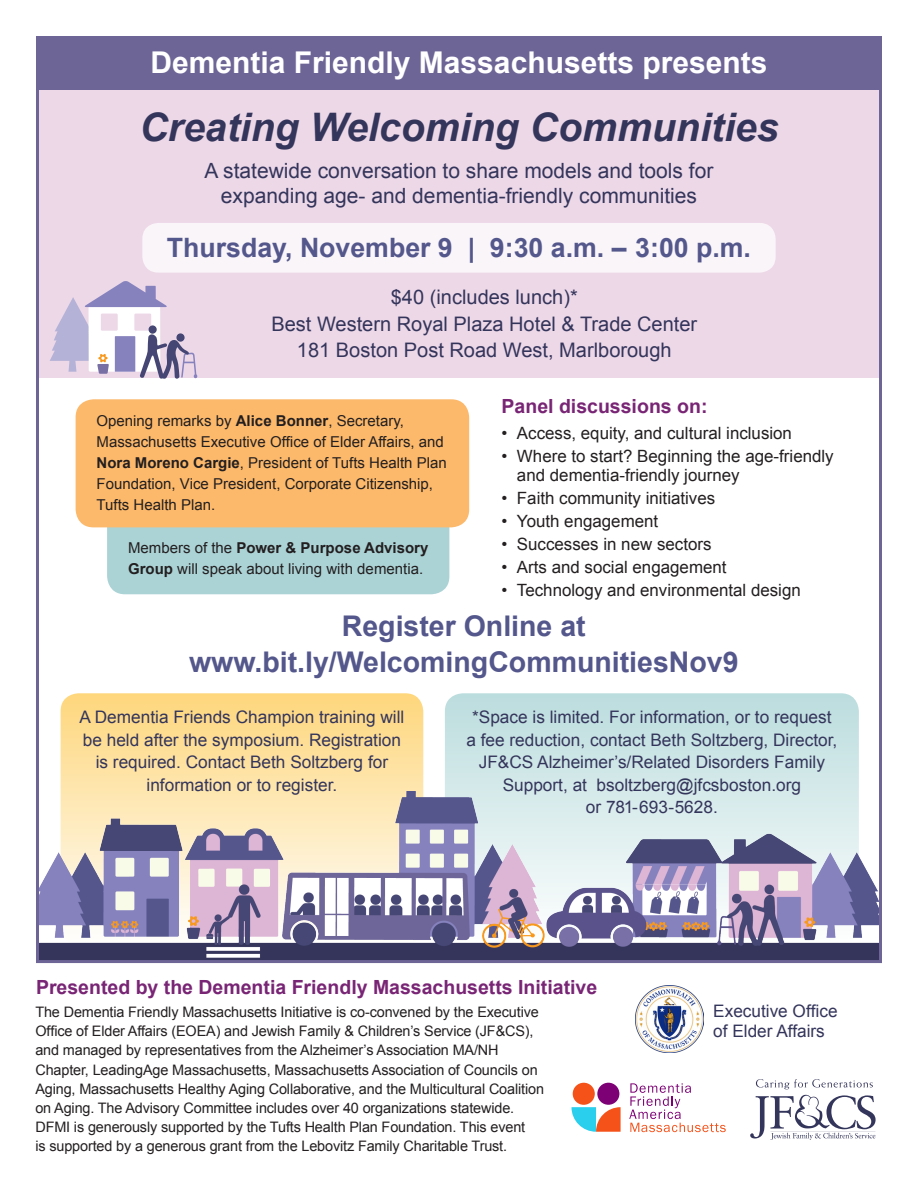
<style>
.page{position:relative;width:918px;height:1188px;background:#fff}
.page>*{position:absolute;margin:0;border:0;box-sizing:border-box;transform-origin:0 0}
.t1{font:italic 700 39.3px "Arial";color:#34355b}
.t2{font:700 30px "Arial";color:#fff}
.t3{font:700 28.5px/36px "Arial";color:#54578b;text-align:center}
.t4{font:700 26.7px "Arial";color:#54578b}
.t5{font:21px/25.2px "Arial";color:#34355b;text-align:center}
.t6{font:20.1px "Arial";color:#34355b}
.t7{font:700 19.5px "Arial";color:#792575}
.t8{font:17.25px/22.5px "Arial";color:#34355b;text-align:center}
.t9{font:16.95px/18.5px "Arial";color:#231f20}
.t10{font:15px/21px "Arial";color:#231f20}
.t11{font:14.4px/19.2px "Arial";letter-spacing:-.01em;color:#231f20}
.s1{font-weight:700}
</style>
<div class="page">
<div style="left:445px;top:693px;width:414px;height:251px;background:#c9e3e4;border-radius:18px"></div>
<svg style="left:61px;top:693px;width:362px;height:251px;background:#fdde95"></svg>
<div style="left:37px;top:36px;width:844px;height:342px;background:#edd8e8"></div>
<img style="left:40px;top:792px;width:838px;height:167px">
<div style="left:107px;top:508px;width:342px;height:86px;background:#abd3d6;border-radius:18px"></div>
<div style="left:76px;top:399px;width:393px;height:128px;background:#fcb96b;border-radius:18px"></div>
<div style="left:36px;top:36px;width:846px;height:54px;background:#6e6597"></div>
<div style="left:142px;top:223px;width:634px;height:50px;background:#faf5f9;border-radius:16px"></div>
<svg style="left:50px;top:281px;width:147px;height:98px"></svg>
<div style="left:176px;top:333px;width:9px;height:9px;background:#454674;border-radius:50%"></div>
<div style="left:148px;top:325px;width:9px;height:9px;background:#454674;border-radius:50%"></div>
<img style="left:636px;top:985px;width:67px;height:68px">
<svg style="left:750px;top:1079px;width:126px;height:61px"></svg>
<div style="left:573px;top:1083px;width:22px;height:22px;background:#f5521a;border-radius:50%"></div>
<div style="left:597px;top:1083px;width:22px;height:22px;background:#7d0075;border-radius:50%"></div>
<svg style="left:571px;top:1107px;width:50px;height:25px"></svg>
<svg style="left:629px;top:1083px;width:97px;height:49px"></svg>
<p class="t2" style="left:151px;top:43px;width:618px">Dementia Friendly Massachusetts presents</p>
<p class="t1" style="left:139px;top:101px;width:641px">Creating Welcoming Communities</p>
<p class="t5" style="left:205px;top:158px;width:510px">A statewide conversation to share models and tools for expanding age- and dementia-friendly communities</p>
<p class="t4" style="left:167px;top:230px;width:586px">Thursday, November 9 | 9:30 a.m. – 3:00 p.m.</p>
<p class="t6" style="left:391px;top:284px;width:188px">$40 (includes lunch)*</p>
<p class="t6" style="left:271px;top:311px;width:427px">Best Western Royal Plaza Hotel &amp; Trade Center</p>
<p class="t6" style="left:297px;top:337px;width:376px">181 Boston Post Road West, Marlborough</p>
<p class="t7" style="left:502px;top:393px;width:207px">Panel discussions on:</p>
<p class="t9" style="left:502px;top:424px;width:292px">• Access, equity, and cultural inclusion</p>
<p class="t9" style="left:517px;top:447px;width:318px;text-indent:-15px">• Where to start? Beginning the age-friendly and dementia-friendly journey</p>
<p class="t9" style="left:502px;top:489px;width:215px">• Faith community initiatives</p>
<p class="t9" style="left:502px;top:512px;width:158px">• Youth engagement</p>
<p class="t9" style="left:502px;top:535px;width:211px">• Successes in new sectors</p>
<p class="t9" style="left:502px;top:558px;width:227px">• Arts and social engagement</p>
<p class="t9" style="left:502px;top:581px;width:301px">• Technology and environmental design</p>
<p class="t3" style="left:189px;top:609px;width:551px">Register Online at www.bit.ly/WelcomingCommunitiesNov9</p>
<p class="t10" style="left:97px;top:410px;width:352px">Opening remarks by <span class="s1">Alice Bonner</span>, Secretary, Massachusetts Executive Office of Elder Affairs, and <span class="s1">Nora Moreno Cargie</span>, President of Tufts Health Plan Foundation, Vice President, Corporate Citizenship, Tufts Health Plan.</p>
<p class="t10" style="left:128px;top:538px;width:302px">Members of the <span class="s1">Power &amp; Purpose Advisory<br>Group</span> will speak about living with dementia.</p>
<p class="t8" style="left:79px;top:706px;width:326px">A Dementia Friends Champion training will be held after the symposium. Registration is required. Contact Beth Soltzberg for information or to register.</p>
<p class="t8" style="left:466px;top:706px;width:373px">*Space is limited. For information, or to request a fee reduction, contact Beth Soltzberg, Director, JF&amp;CS Alzheimer’s/Related Disorders Family Support, at bsoltzberg@jfcsboston.org<br>or 781-693-5628.</p>
<p class="t7" style="left:36px;top:974px;width:563px">Presented by the Dementia Friendly Massachusetts Initiative</p>
<p class="t11" style="left:35px;top:1003px;width:510px">The Dementia Friendly Massachusetts Initiative is co-convened by the Executive Office of Elder Affairs (EOEA) and Jewish Family &amp; Children’s Service (JF&amp;CS), and managed by representatives from the Alzheimer’s Association MA/NH Chapter, LeadingAge Massachusetts, Massachusetts Association of Councils on Aging, Massachusetts Healthy Aging Collaborative, and the Multicultural Coalition on Aging. The Advisory Committee includes over 40 organizations statewide.<br>DFMI is generously supported by the Tufts Health Plan Foundation. This event<br>is supported by a generous grant from the Lebovitz Family Charitable Trust.</p>
<p class="t8" style="left:713px;top:999px;width:126px">Executive Office</p>
<p class="t8" style="left:713px;top:1020px;width:113px">of Elder Affairs</p>
</div>
